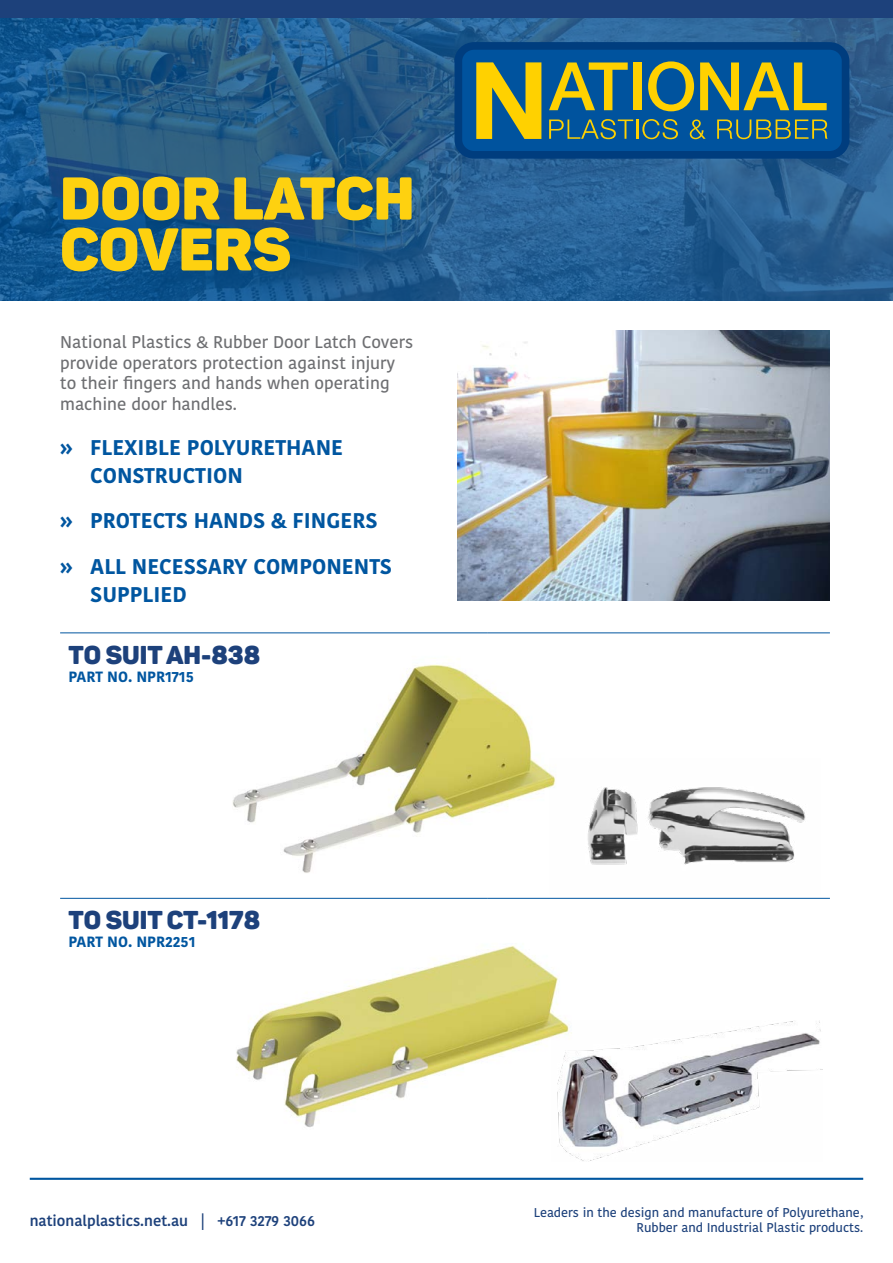
<style>
.page{position:relative;width:893px;height:1263px;background:#fff}
.page>*{position:absolute;margin:0;border:0;box-sizing:border-box;transform-origin:0 0}
.t1{font:59.4px/50.8px "Panton Black Caps";color:#fed110}
.t2{font:25.5px "Panton Black Caps";color:#1d417b}
.t3{font:700 21.15px/27.6px "Kohinoor Devanagari";color:#0056a0}
.t4{font:500 16.95px/20.4px "Kohinoor Devanagari";color:#6e6f72}
.t5{font:600 14.85px "Kohinoor Devanagari";color:#1d417b}
.t6{font:700 14.85px "Kohinoor Devanagari";color:#0056a0}
.t7{font:500 12.75px/15.3px "Kohinoor Devanagari";color:#1d417b;text-align:right}
</style>
<div class="page">
<svg style="left:0;top:18px;width:893px;height:283px;background:#225c8d"></svg>
<div style="left:0;top:0;width:893px;height:18px;background:#1d417b"></div>
<hr style="left:30px;top:1178px;width:833px;height:2px;background:#0056a0">
<svg style="left:454px;top:42px;width:395px;height:117px;background:#014c93"></svg>
<svg style="left:549px;top:119px;width:84px;height:20px;background:#396f7a"></svg>
<hr style="left:636px;top:119px;width:2px;height:20px;background:#ffd100">
<svg style="left:642px;top:119px;width:36px;height:20px"></svg>
<svg style="left:690px;top:119px;width:16px;height:20px"></svg>
<svg style="left:717px;top:119px;width:111px;height:20px;background:#457572"></svg>
<svg style="left:549px;top:62px;width:79px;height:48px;background:#638460"></svg>
<div style="left:633px;top:62px;width:9px;height:48px;background:#ffd100"></div>
<svg style="left:648px;top:61px;width:46px;height:50px;background:#6c885a"></svg>
<svg style="left:700px;top:62px;width:127px;height:48px;background:#68865d"></svg>
<svg style="left:476px;top:62px;width:65px;height:77px;background:#a7a536"></svg>
<img style="left:236px;top:945px;width:326px;height:182px">
<img style="left:232px;top:664px;width:317px;height:209px">
<hr style="left:60px;top:632px;width:427px;height:1px;background:#0056a0">
<hr style="left:487px;top:632px;width:343px;height:1px;background:#0056a0">
<hr style="left:60px;top:898px;width:427px;height:1px;background:#0056a0">
<hr style="left:487px;top:898px;width:343px;height:1px;background:#0056a0">
<img style="left:458px;top:331px;width:372px;height:270px">
<img style="left:549px;top:772px;width:257px;height:93px">
<img style="left:551px;top:1021px;width:271px;height:140px">
<h1 class="t1" style="left:60px;top:172px;width:356px">DOOR LATCH<br>COVERS</h1>
<p class="t4" style="left:60px;top:332px;width:354px">National Plastics &amp; Rubber Door Latch Covers provide operators protection against injury to their fingers and hands when operating machine door handles.</p>
<p class="t3" style="left:90px;top:433px;width:254px;text-indent:-30px">» FLEXIBLE POLYURETHANE<br>CONSTRUCTION</p>
<p class="t3" style="left:60px;top:498px;width:333px;line-height:45.6px">» PROTECTS HANDS &amp; FINGERS » ALL NECESSARY COMPONENTS</p>
<p class="t3" style="left:90px;top:580px;width:98px">SUPPLIED</p>
<h2 class="t2" style="left:69px;top:638px;width:193px">TO SUIT AH-838</h2>
<p class="t6" style="left:69px;top:663px;width:127px">PART NO. NPR1715</p>
<h2 class="t2" style="left:69px;top:904px;width:193px">TO SUIT CT-1178</h2>
<p class="t6" style="left:69px;top:928px;width:128px">PART NO. NPR2251</p>
<p class="t5" style="left:30px;top:1212px;width:287px">nationalplastics.net.au | +617 3279 3066</p>
<p class="t7" style="left:534px;top:1205px;width:331px">Leaders in the design and manufacture of Polyurethane,<br>Rubber and Industrial Plastic products.</p>
</div>
